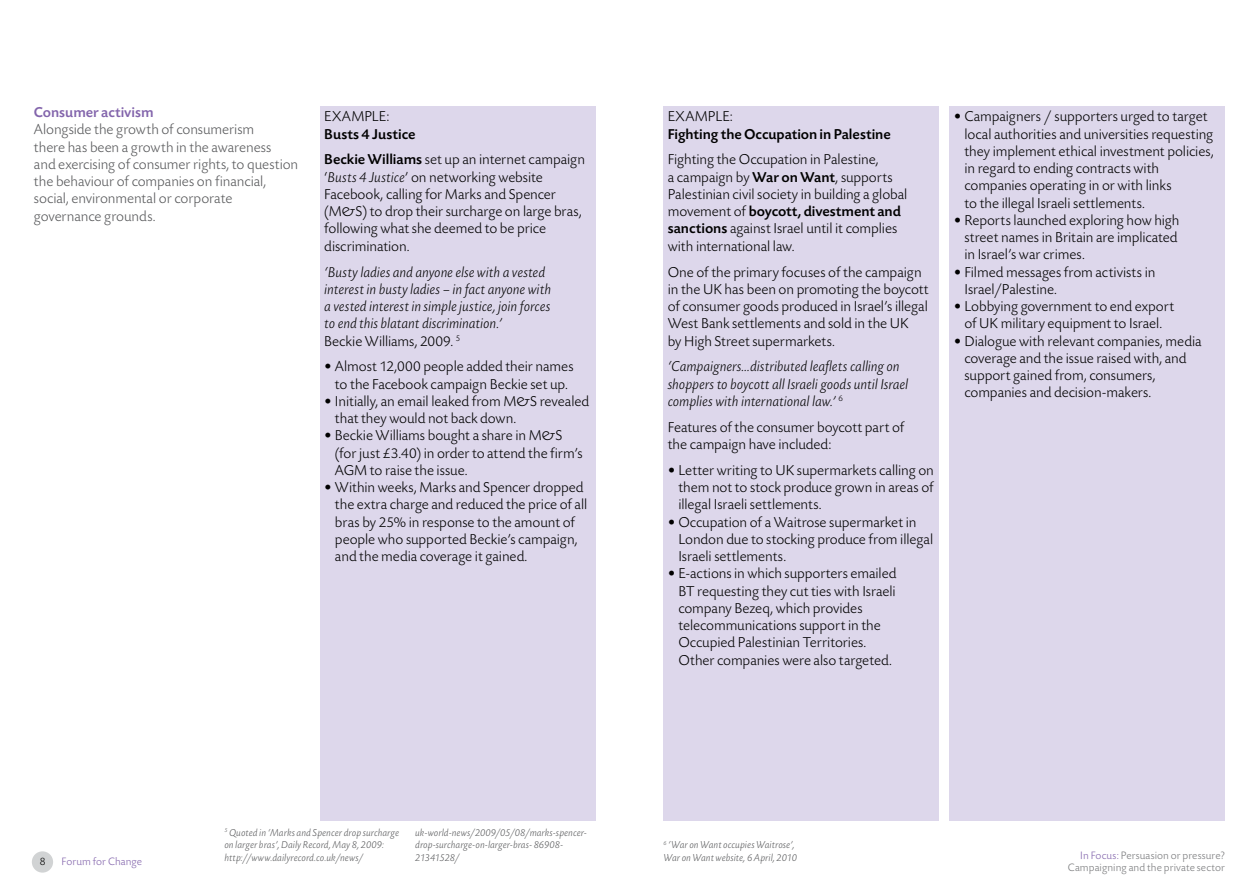
<style>
.page{position:relative;width:1259px;height:893px;background:#fff}
.page>*{position:absolute;margin:0;border:0;box-sizing:border-box;transform-origin:0 0}
.t1{font:300 15px/17.2px "Today SB";letter-spacing:-.005em;color:#000}
.t2{font:italic 300 15px/17.2px "Today SB";color:#000}
.t3{font:300 15px/17.2px "Today SB";letter-spacing:-.005em;color:#58595b}
.t4{font:500 15px/25.8px "Today SB";color:#000}
.t5{font:500 15px "Today SB";color:#8365ac}
.t6{font:300 11.25px/12px "Today SB";letter-spacing:.005em;color:#797a7c;text-align:right}
.t7{font:300 11.25px "Today SB";letter-spacing:.005em;color:#8365ac}
.t8{font:300 11.25px "Today SB";color:#000}
.t9{font:italic 300 10.5px/12.8px "Today SB";letter-spacing:.005em;color:#58595b}
.s1{font-weight:300}
.s2{font-style:italic}
.s3{font-style:normal}
.s4{font-weight:500}
.s5{color:#8365ac}
</style>
<div class="page">
<div style="left:32px;top:851px;width:21px;height:22px;background:#d1d3d4;border-radius:50%"></div>
<div style="left:663px;top:106px;width:276px;height:715px;background:#ddd7eb"></div>
<div style="left:320px;top:106px;width:275px;height:715px;background:#ddd7eb"></div>
<div style="left:949px;top:106px;width:276px;height:715px;background:#ddd7eb"></div>
<p class="t5" style="left:34px;top:104px;width:121px">Consumer activism</p>
<p class="t3" style="left:34px;top:122px;width:266px">Alongside the growth of consumerism<br>there has been a growth in the awareness<br>and exercising of consumer rights, to question the behaviour of companies on financial, social, environmental or corporate governance grounds.</p>
<p class="t1" style="left:324px;top:108px;width:28px">Example</p>
<p class="t1" style="left:386px;top:108px;width:5px">:</p>
<p class="t4" style="left:324px;top:121px;width:262px">Busts 4 Justice<br>Beckie Williams <span class="s1">set up an internet campaign</span></p>
<p class="t1" style="left:324px;top:169px;width:259px">‘<span class="s2">Busts 4 Justice</span>’ on networking website Facebook, calling for Marks and Spencer (M&amp;S) to drop their surcharge on large bras, following what she deemed to be price discrimination.</p>
<p class="t2" style="left:324px;top:264px;width:228px">‘Busty ladies and anyone else with a vested interest in busty ladies – in fact anyone with a vested interest in simple justice, join forces to end this blatant discrimination.’<br><span class="s3">Beckie Williams, 2009.</span> <sup>5</sup></p>
<p class="t1" style="left:324px;top:359px;width:251px;text-align:center">• Almost 12,000 people added their names to the Facebook campaign Beckie set up.</p>
<p class="t1" style="left:335px;top:393px;width:256px;text-indent:-11px">• Initially, an email leaked from M&amp;S revealed that they would not back down.</p>
<p class="t1" style="left:335px;top:428px;width:249px;text-indent:-11px">• Beckie Williams bought a share in M&amp;S (for just £3.40) in order to attend the firm’s<br>AGM to raise the issue.</p>
<p class="t1" style="left:335px;top:479px;width:254px;text-indent:-11px">• Within weeks, Marks and Spencer dropped the extra charge and reduced the price of all bras by 25% in response to the amount of people who supported Beckie’s campaign, and the media coverage it gained.</p>
<p class="t1" style="left:668px;top:108px;width:28px">Example</p>
<p class="t1" style="left:729px;top:108px;width:5px">:</p>
<p class="t4" style="left:668px;top:121px;width:224px">Fighting the Occupation in Palestine</p>
<p class="t1" style="left:668px;top:152px;width:241px">Fighting the Occupation in Palestine,<br>a campaign by <span class="s4">War on Want</span>, supports Palestinian civil society in building a global movement of <span class="s4">boycott, divestment and sanctions</span> against Israel until it complies with international law.</p>
<p class="t1" style="left:668px;top:264px;width:262px">One of the primary focuses of the campaign in the UK has been on promoting the boycott of consumer goods produced in Israel’s illegal West Bank settlements and sold in the UK<br>by High Street supermarkets.</p>
<p class="t2" style="left:668px;top:359px;width:242px">‘Campaigners…distributed leaflets calling on shoppers to boycott all Israeli goods until Israel complies with international law.’ <sup>6</sup></p>
<p class="t1" style="left:668px;top:419px;width:238px">Features of the consumer boycott part of the campaign have included:</p>
<p class="t1" style="left:678px;top:462px;width:257px;text-align:justify;text-indent:-11px">• Letter writing to UK supermarkets calling on them not to stock produce grown in areas of illegal Israeli settlements.</p>
<p class="t1" style="left:678px;top:514px;width:256px;text-indent:-11px">• Occupation of a Waitrose supermarket in<br>London due to stocking produce from illegal<br>Israeli settlements.</p>
<p class="t1" style="left:678px;top:566px;width:219px;text-indent:-11px">• E-actions in which supporters emailed BT requesting they cut ties with Israeli company Bezeq, which provides telecommunications support in the Occupied Palestinian Territories.<br>Other companies were also targeted.</p>
<p class="t1" style="left:964px;top:108px;width:251px;text-indent:-11px">• Campaigners / supporters urged to target local authorities and universities requesting they implement ethical investment policies, in regard to ending contracts with companies operating in or with links<br>to the illegal Israeli settlements.</p>
<p class="t1" style="left:964px;top:212px;width:217px;text-indent:-11px">• Reports launched exploring how high street names in Britain are implicated in Israel’s war crimes.</p>
<p class="t1" style="left:964px;top:264px;width:192px;text-indent:-11px">• Filmed messages from activists in<br>Israel/Palestine.</p>
<p class="t1" style="left:953px;top:298px;width:222px;text-align:center">• Lobbying government to end export of UK military equipment to Israel.</p>
<p class="t1" style="left:964px;top:333px;width:239px;text-indent:-11px">• Dialogue with relevant companies, media coverage and the issue raised with, and support gained from, consumers, companies and decision-makers.</p>
<p class="t8" style="left:40px;top:856px;width:7px">8</p>
<p class="t9" style="left:224px;top:826px;width:176px"><sup>5</sup> Quoted in ‘Marks and Spencer drop surcharge on larger bras’, Daily Record, May 8, 2009: http://www.dailyrecord.co.uk/news/</p>
<p class="t9" style="left:415px;top:826px;width:173px">uk-world-news/2009/05/08/marks-spencer&shy;drop-surcharge-on-larger-bras- 86908-<br>21341528/</p>
<p class="t9" style="left:663px;top:839px;width:135px"><sup>6</sup> ‘War on Want occupies Waitrose’,<br>War on Want website, 6 April, 2010</p>
<p class="t7" style="left:62px;top:856px;width:82px">Forum for Change</p>
<p class="t6" style="left:1068px;top:850px;width:159px"><span class="s5">In Focus:</span> Persuasion or pressure?<br>Campaigning and the private sector</p>
</div>
